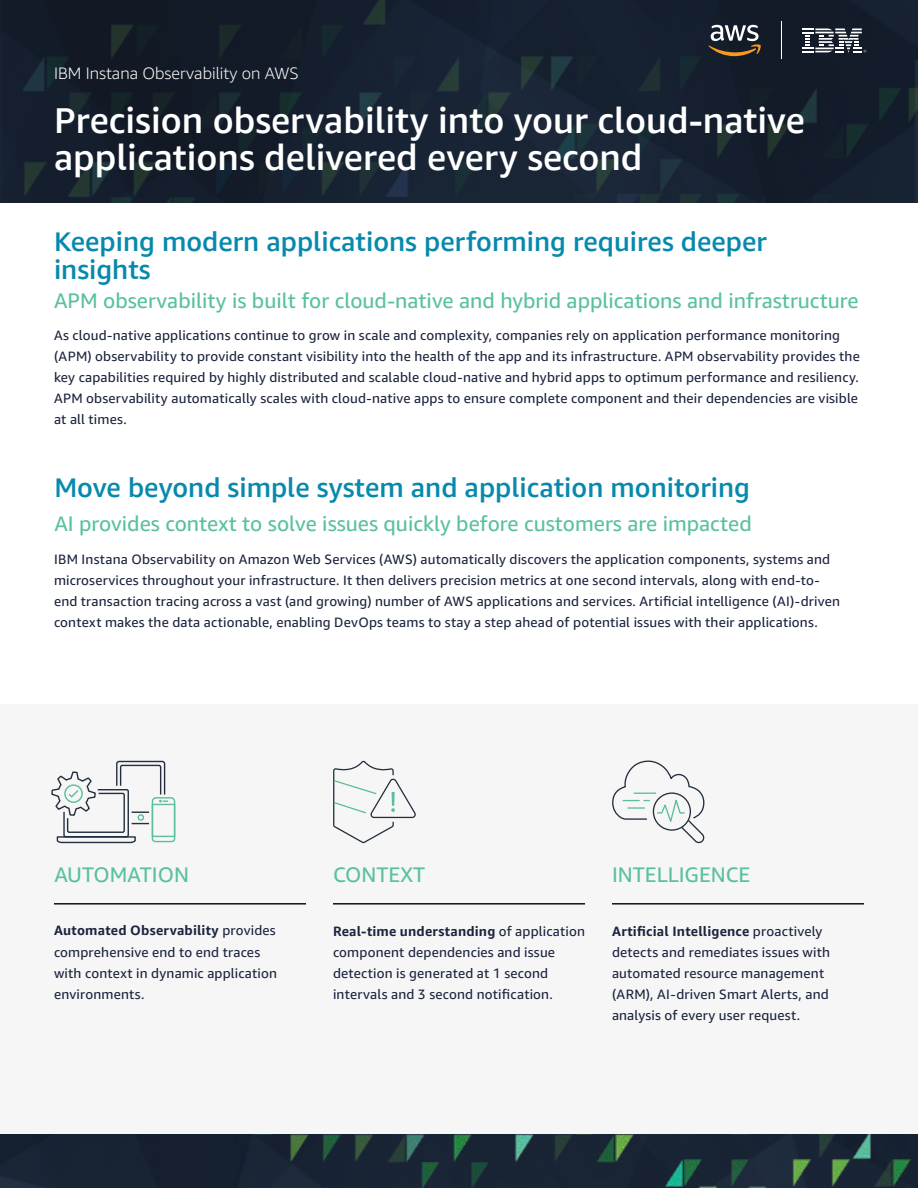
<style>
.page{position:relative;width:918px;height:1188px;background:#fff}
.page>*{position:absolute;margin:0;border:0;box-sizing:border-box;transform-origin:0 0}
.t1{font:500 36px/37.5px "Amazon Ember";color:#fff}
.t2{font:500 27px/28.5px "Amazon Ember";color:#0789ad}
.t3{font:21px "Amazon Ember";color:#59c0a0}
.t4{font:300 16.5px "Amazon Ember";color:#fff}
.t5{font:13.5px/21px "Amazon Ember";letter-spacing:.015em;color:#1b243d}
.s1{font-weight:700}
</style>
<div class="page">
<div style="left:0;top:704px;width:918px;height:433px;background:#f6f6f6"></div>
<div style="left:1px;top:1134px;width:233px;height:54px;background:#172333"></div>
<img style="left:234px;top:1134px;width:684px;height:54px">
<img style="left:0;top:0;width:918px;height:202px">
<img style="left:703px;top:0;width:215px;height:59px">
<hr style="left:781px;top:22px;width:1px;height:37px;background:#fff">
<svg style="left:708px;top:25px;width:53px;height:31px;background:#5d5955"></svg>
<svg style="left:802px;top:29px;width:64px;height:23px"></svg>
<svg style="left:51px;top:761px;width:124px;height:82px"></svg>
<hr style="left:54px;top:903px;width:252px;height:2px;background:#1c0c0d">
<hr style="left:333px;top:903px;width:252px;height:2px;background:#1c0c0d">
<hr style="left:612px;top:903px;width:252px;height:2px;background:#1c0c0d">
<svg style="left:333px;top:761px;width:83px;height:82px"></svg>
<svg style="left:613px;top:760px;width:91px;height:83px"></svg>
<p class="t4" style="left:54px;top:63px;width:246px">IBM Instana Observability on AWS</p>
<h1 class="t1" style="left:54px;top:102px;width:752px">Precision observability into your cloud-native applications delivered every second</h1>
<h2 class="t2" style="left:54px;top:227px;width:714px">Keeping modern applications performing requires deeper insights</h2>
<h3 class="t3" style="left:54px;top:288px;width:806px">APM observability is built for cloud-native and hybrid applications and infrastructure</h3>
<p class="t5" style="left:54px;top:325px;width:807px">As cloud-native applications continue to grow in scale and complexity, companies rely on application performance monitoring (APM) observability to provide constant visibility into the health of the app and its infrastructure. APM observability provides the key capabilities required by highly distributed and scalable cloud-native and hybrid apps to optimum performance and resiliency.<br>APM observability automatically scales with cloud-native apps to ensure complete component and their dependencies are visible at all times.</p>
<h2 class="t2" style="left:54px;top:474px;width:697px">Move beyond simple system and application monitoring</h2>
<h3 class="t3" style="left:54px;top:511px;width:699px">AI provides context to solve issues quickly before customers are impacted</h3>
<p class="t5" style="left:54px;top:549px;width:788px">IBM Instana Observability on Amazon Web Services (AWS) automatically discovers the application components, systems and microservices throughout your infrastructure. It then delivers precision metrics at one second intervals, along with end-to&shy;end transaction tracing across a vast (and growing) number of AWS applications and services. Artificial intelligence (AI)-driven context makes the data actionable, enabling DevOps teams to stay a step ahead of potential issues with their applications.</p>
<h3 class="t3" style="left:54px;top:861px;width:136px">AUTOMATION</h3>
<h3 class="t3" style="left:333px;top:861px;width:94px">CONTEXT</h3>
<h3 class="t3" style="left:612px;top:861px;width:140px">INTELLIGENCE</h3>
<p class="t5" style="left:54px;top:920px;width:225px"><span class="s1">Automated Observability</span> provides comprehensive end to end traces with context in dynamic application environments.</p>
<p class="t5" style="left:333px;top:920px;width:254px"><span class="s1">Real-time understanding</span> of application component dependencies and issue detection is generated at 1 second intervals and 3 second notification.</p>
<p class="t5" style="left:612px;top:920px;width:220px"><span class="s1">Artificial Intelligence</span> proactively detects and remediates issues with automated resource management (ARM), AI-driven Smart Alerts, and analysis of every user request.</p>
</div>
